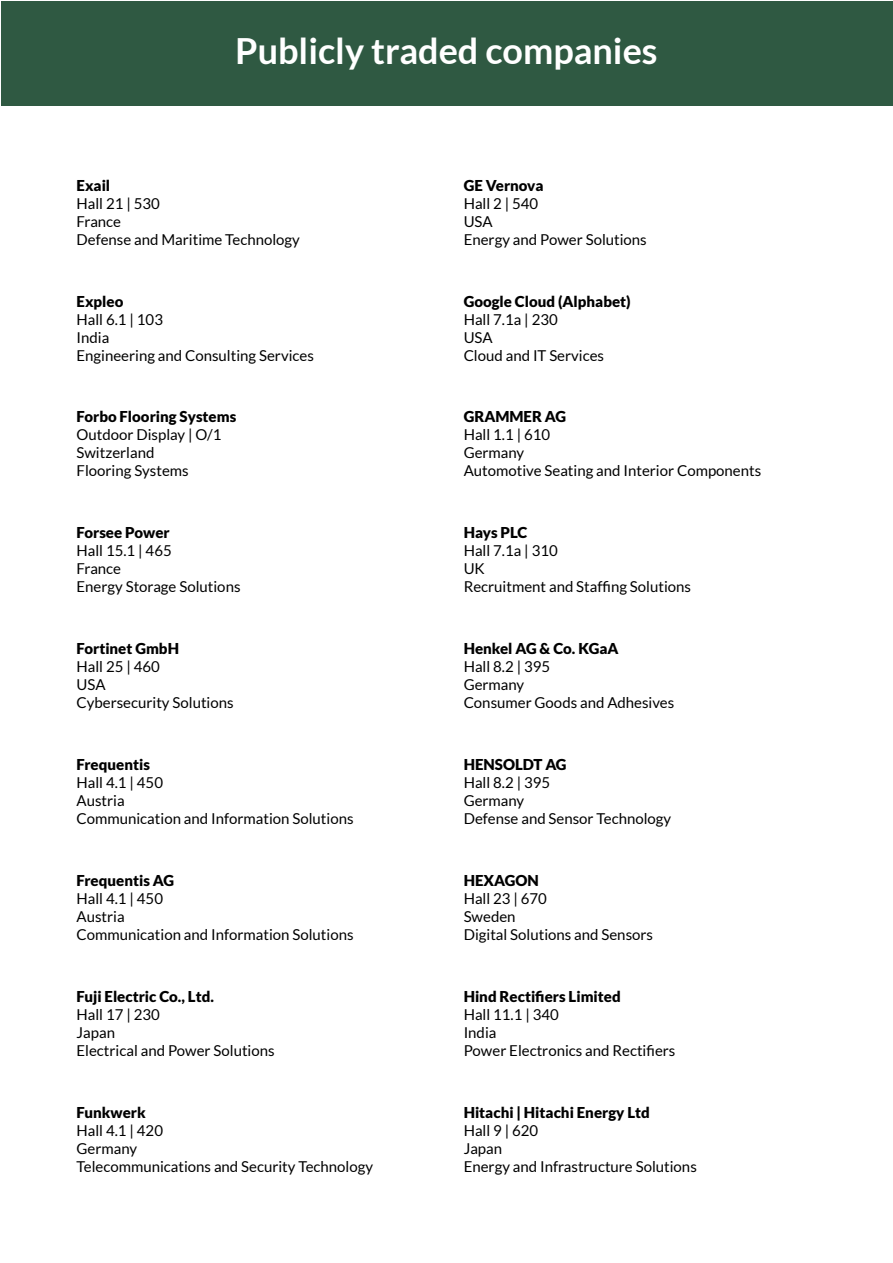
<style>
.page{position:relative;width:893px;height:1263px;background:#fff}
.page>*{position:absolute;margin:0;border:0;box-sizing:border-box;transform-origin:0 0}
.t1{font:700 36px "Lato";color:#fff}
.t2{font:15px/18px "Lato";color:#000}
.t3{font:900 15px "Lato";color:#000}
</style>
<div class="page">
<div style="left:1px;top:1px;width:891px;height:105px;background:#2f5942"></div>
<h1 class="t1" style="left:235px;top:31px;width:424px">Publicly traded companies</h1>
<p class="t3" style="left:77px;top:176px;width:35px">Exail</p>
<p class="t2" style="left:77px;top:194px;width:225px">Hall 21 | 530<br>France<br>Defense and Maritime Technology</p>
<p class="t3" style="left:77px;top:292px;width:48px">Expleo</p>
<p class="t2" style="left:77px;top:310px;width:239px">Hall 6.1 | 103<br>India<br>Engineering and Consulting Services</p>
<p class="t3" style="left:77px;top:408px;width:161px">Forbo Flooring Systems</p>
<p class="t2" style="left:77px;top:426px;width:146px">Outdoor Display | O/1<br>Switzerland<br>Flooring Systems</p>
<p class="t3" style="left:77px;top:524px;width:95px">Forsee Power</p>
<p class="t2" style="left:77px;top:542px;width:165px">Hall 15.1 | 465<br>France<br>Energy Storage Solutions</p>
<p class="t3" style="left:77px;top:640px;width:104px">Fortinet GmbH</p>
<p class="t2" style="left:77px;top:658px;width:159px">Hall 25 | 460<br>USA<br>Cybersecurity Solutions</p>
<p class="t3" style="left:77px;top:756px;width:75px">Frequentis</p>
<p class="t2" style="left:77px;top:773px;width:279px">Hall 4.1 | 450<br>Austria<br>Communication and Information Solutions</p>
<p class="t3" style="left:77px;top:872px;width:99px">Frequentis AG</p>
<p class="t2" style="left:77px;top:889px;width:279px">Hall 4.1 | 450<br>Austria<br>Communication and Information Solutions</p>
<p class="t3" style="left:77px;top:987px;width:139px">Fuji Electric Co., Ltd.</p>
<p class="t2" style="left:77px;top:1005px;width:200px">Hall 17 | 230<br>Japan<br>Electrical and Power Solutions</p>
<p class="t3" style="left:77px;top:1103px;width:71px">Funkwerk</p>
<p class="t2" style="left:77px;top:1121px;width:298px">Hall 4.1 | 420<br>Germany<br>Telecommunications and Security Technology</p>
<p class="t3" style="left:464px;top:176px;width:81px">GE Vernova</p>
<p class="t2" style="left:464px;top:194px;width:185px">Hall 2 | 540<br>USA<br>Energy and Power Solutions</p>
<p class="t3" style="left:464px;top:292px;width:169px">Google Cloud (Alphabet)</p>
<p class="t2" style="left:464px;top:310px;width:142px">Hall 7.1a | 230<br>USA<br>Cloud and IT Services</p>
<p class="t3" style="left:464px;top:408px;width:104px">GRAMMER AG</p>
<p class="t2" style="left:464px;top:426px;width:299px">Hall 1.1 | 610<br>Germany<br>Automotive Seating and Interior Components</p>
<p class="t3" style="left:464px;top:524px;width:65px">Hays PLC</p>
<p class="t2" style="left:464px;top:542px;width:229px">Hall 7.1a | 310<br>UK<br>Recruitment and Staffing Solutions</p>
<p class="t3" style="left:464px;top:640px;width:156px">Henkel AG &amp; Co. KGaA</p>
<p class="t2" style="left:464px;top:658px;width:212px">Hall 8.2 | 395<br>Germany<br>Consumer Goods and Adhesives</p>
<p class="t3" style="left:464px;top:756px;width:104px">HENSOLDT AG</p>
<p class="t2" style="left:464px;top:773px;width:209px">Hall 8.2 | 395<br>Germany<br>Defense and Sensor Technology</p>
<p class="t3" style="left:464px;top:871px;width:77px">HEXAGON</p>
<p class="t2" style="left:464px;top:889px;width:191px">Hall 23 | 670<br>Sweden<br>Digital Solutions and Sensors</p>
<p class="t3" style="left:464px;top:987px;width:159px">Hind Rectifiers Limited</p>
<p class="t2" style="left:464px;top:1005px;width:213px">Hall 11.1 | 340<br>India<br>Power Electronics and Rectifiers</p>
<p class="t3" style="left:464px;top:1103px;width:188px">Hitachi | Hitachi Energy Ltd</p>
<p class="t2" style="left:464px;top:1121px;width:235px">Hall 9 | 620<br>Japan<br>Energy and Infrastructure Solutions</p>
</div>
